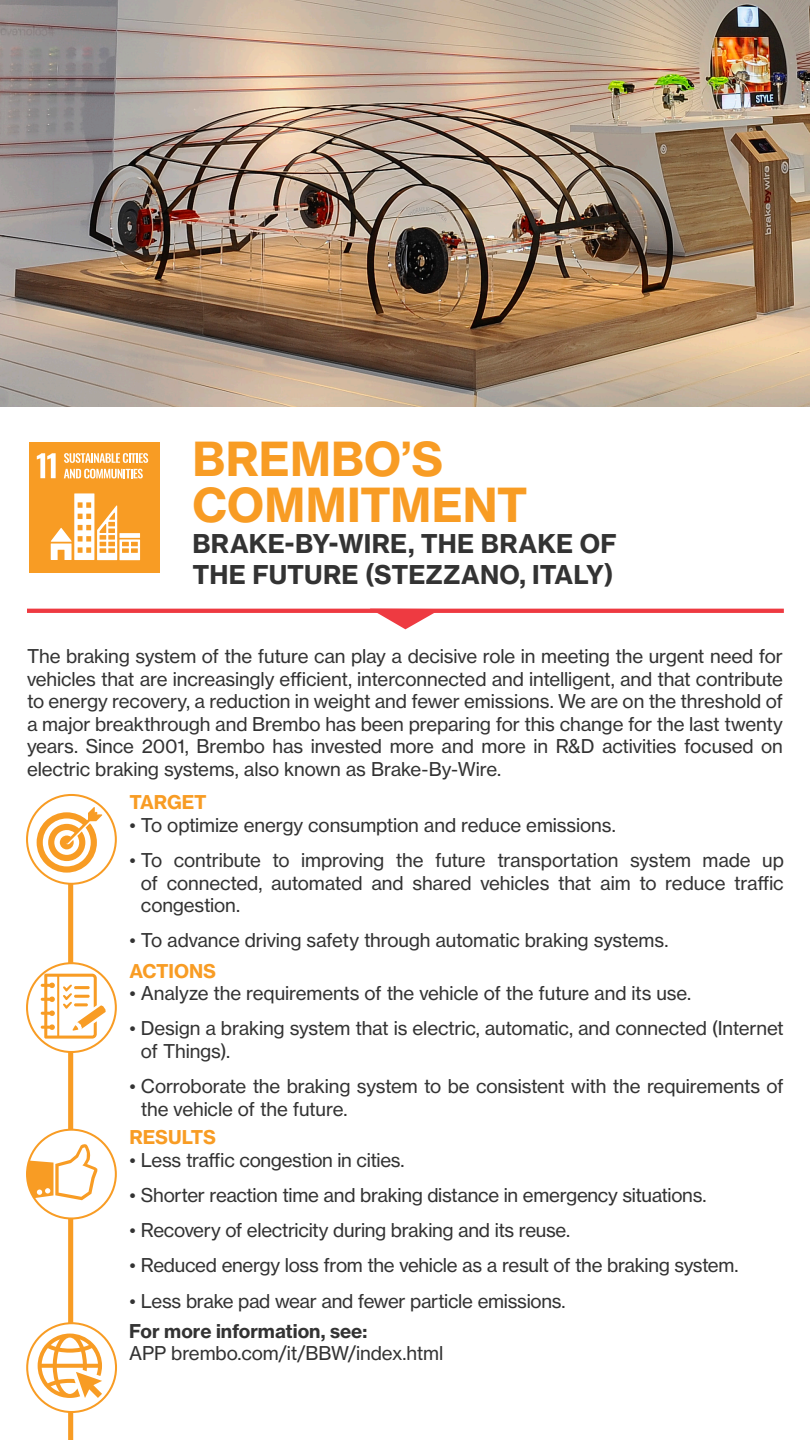
<style>
.page{position:relative;width:810px;height:1440px;background:#fff}
.page>*{position:absolute;margin:0;border:0;box-sizing:border-box;transform-origin:0 0}
.t1{font:700 46.2px "BW Haas Text 75";color:#f89c24}
.t2{font:700 25.5px "BW Haas Text 75";letter-spacing:.005em;color:#333}
.t3{font:18.75px/22.5px "BW Haas Text 55 Roman";letter-spacing:-.015em;color:#333;text-align:justify}
.t4{font:700 18.75px "BW Haas Text 75";color:#333}
.t5{font:700 18.75px "BW Haas Text 75";letter-spacing:-.01em;color:#f89c24}
</style>
<div class="page">
<img style="left:0;top:0;width:810px;height:407px">
<hr style="left:27px;top:609px;width:757px;height:4px;background:#ee3a41">
<svg style="left:370px;top:612px;width:71px;height:17px"></svg>
<div style="left:29px;top:442px;width:131px;height:131px;background:#f89c24"></div>
<svg style="left:37px;top:453px;width:19px;height:25px"></svg>
<svg style="left:64px;top:453px;width:84px;height:10px"></svg>
<svg style="left:64px;top:469px;width:79px;height:9px"></svg>
<svg style="left:51px;top:493px;width:89px;height:67px"></svg>
<div style="left:68px;top:802px;width:5px;height:638px;background:#f89c24"></div>
<svg style="left:27px;top:963px;width:89px;height:89px"></svg>
<svg style="left:41px;top:974px;width:65px;height:65px"></svg>
<div style="left:26px;top:962px;width:91px;height:91px;border:2px solid #f89c24;border-radius:50%"></div>
<svg style="left:27px;top:795px;width:89px;height:89px"></svg>
<svg style="left:37px;top:807px;width:65px;height:66px"></svg>
<div style="left:26px;top:794px;width:91px;height:91px;border:2px solid #f89c24;border-radius:50%"></div>
<div style="left:27px;top:1130px;width:89px;height:88px;background:#fff;border-radius:50%"></div>
<svg style="left:27px;top:1144px;width:70px;height:56px"></svg>
<div style="left:26px;top:1129px;width:91px;height:91px;border:2px solid #f89c24;border-radius:50%"></div>
<div style="left:27px;top:1323px;width:89px;height:89px;background:#fff;border-radius:50%"></div>
<svg style="left:38px;top:1334px;width:64px;height:64px"></svg>
<div style="left:26px;top:1322px;width:91px;height:91px;border:2px solid #f89c24;border-radius:50%"></div>
<p class="t1" style="left:193px;top:430px;width:252px">BREMBO’S</p>
<p class="t1" style="left:193px;top:476px;width:337px">COMMITMENT</p>
<p class="t2" style="left:192px;top:528px;width:426px">BRAKE-BY-WIRE, THE BRAKE OF</p>
<p class="t2" style="left:192px;top:558px;width:423px">THE FUTURE (STEZZANO, ITALY)</p>
<p class="t3" style="left:27px;top:645px;width:758px">The braking system of the future can play a decisive role in meeting the urgent need for vehicles that are increasingly efficient, interconnected and intelligent, and that contribute to energy recovery, a reduction in weight and fewer emissions. We are on the threshold of a major breakthrough and Brembo has been preparing for this change for the last twenty years. Since 2001, Brembo has invested more and more in R&amp;D activities focused on electric braking systems, also known as Brake-By-Wire.</p>
<p class="t5" style="left:130px;top:791px;width:79px">TARGET</p>
<p class="t3" style="left:130px;top:814px;width:488px">• To optimize energy consumption and reduce emissions.</p>
<p class="t3" style="left:141px;top:849px;width:644px;text-indent:-11px">• To contribute to improving the future transportation system made up of connected, automated and shared vehicles that aim to reduce traffic congestion.</p>
<p class="t3" style="left:130px;top:929px;width:540px">• To advance driving safety through automatic braking systems.</p>
<p class="t5" style="left:130px;top:959px;width:88px">ACTIONS</p>
<p class="t3" style="left:130px;top:982px;width:563px">• Analyze the requirements of the vehicle of the future and its use.</p>
<p class="t3" style="left:141px;top:1017px;width:644px;text-indent:-11px">• Design a braking system that is electric, automatic, and connected (Internet of Things).</p>
<p class="t3" style="left:141px;top:1075px;width:644px;text-indent:-11px">• Corroborate the braking system to be consistent with the requirements of the vehicle of the future.</p>
<p class="t5" style="left:130px;top:1125px;width:88px">RESULTS</p>
<p class="t3" style="left:130px;top:1148px;width:277px">• Less traffic congestion in cities.</p>
<p class="t3" style="left:130px;top:1184px;width:578px">• Shorter reaction time and braking distance in emergency situations.</p>
<p class="t3" style="left:130px;top:1219px;width:442px">• Recovery of electricity during braking and its reuse.</p>
<p class="t3" style="left:130px;top:1254px;width:610px">• Reduced energy loss from the vehicle as a result of the braking system.</p>
<p class="t3" style="left:130px;top:1289px;width:438px">• Less brake pad wear and fewer particle emissions.</p>
<p class="t4" style="left:129px;top:1319px;width:240px">For more information, see:</p>
<p class="t3" style="left:129px;top:1342px;width:316px">APP brembo.com/it/BBW/index.html</p>
</div>
